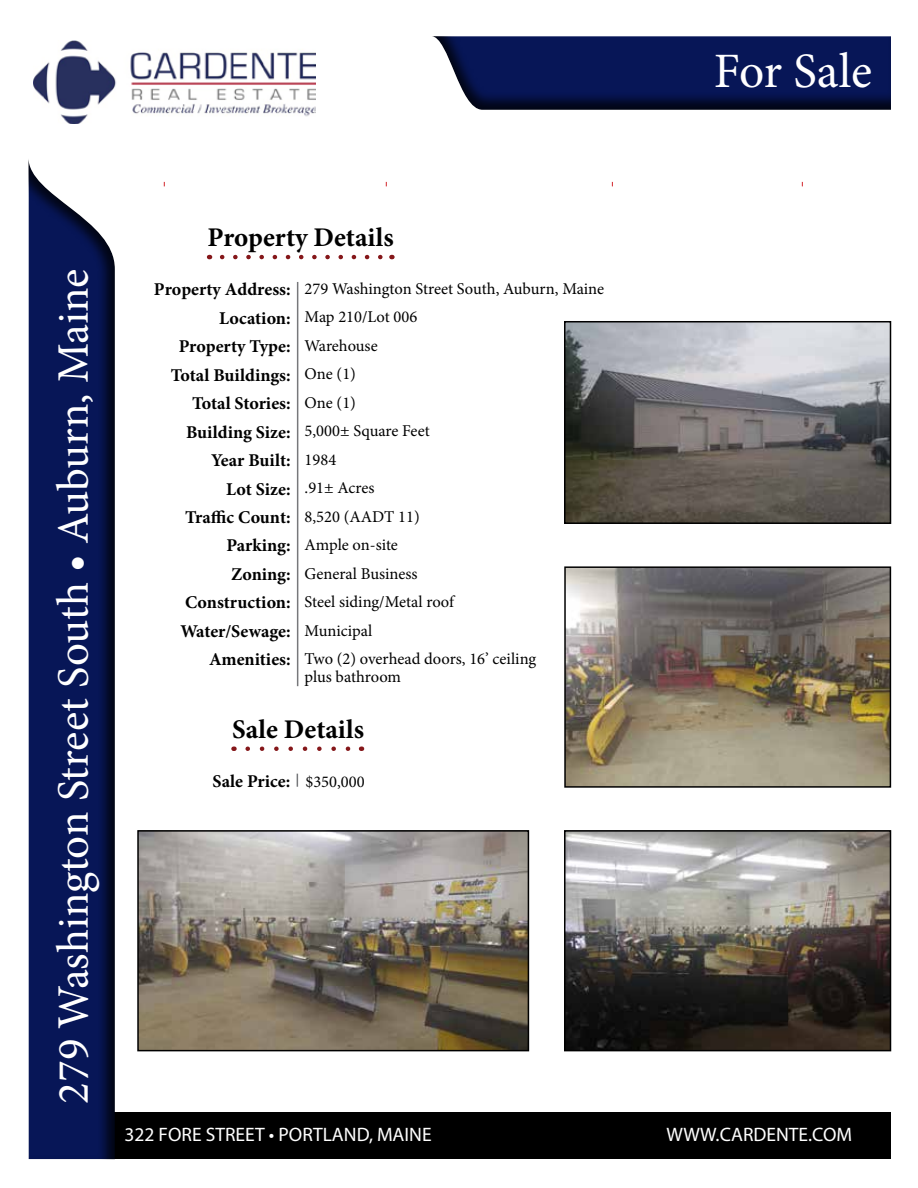
<style>
.page{position:relative;width:918px;height:1188px;background:#fff}
.page>*{position:absolute;margin:0;border:0;box-sizing:border-box;transform-origin:0 0}
.t1{font:49.5px "Minion Pro";color:#fff}
.t2{font:45px "Minion Pro";letter-spacing:-.005em;color:#fff}
.t3{font:700 27px "Minion Pro";color:#000}
.t4{font:19.5px "Myriad Pro";color:#fff}
.t5{font:700 18px/28.5px "Minion Pro";color:#000;text-align:right}
.t6{font:16.5px/28.5px "Minion Pro";color:#000}
</style>
<div class="page">
<div style="left:91px;top:1112px;width:800px;height:47px;background:#000"></div>
<img style="left:34px;top:41px;width:282px;height:82px">
<svg style="left:297px;top:774px;width:1px;height:13px"></svg>
<div style="left:27px;top:156px;width:89px;height:1004px;background:#000;opacity:.75"></div>
<div style="left:430px;top:35px;width:462px;height:75px;background:#000;opacity:.75"></div>
<svg style="left:248px;top:747px;width:103px;height:4px"></svg>
<hr style="left:297px;top:282px;width:1px;height:404px;background:#77787b">
<img style="left:567px;top:569px;width:321px;height:216px">
<div style="left:564px;top:566px;width:327px;height:222px;border:2px solid #000"></div>
<img style="left:567px;top:324px;width:321px;height:197px">
<div style="left:564px;top:321px;width:327px;height:203px;border:2px solid #000"></div>
<svg style="left:222px;top:255px;width:161px;height:4px"></svg>
<img style="left:567px;top:833px;width:321px;height:215px">
<div style="left:564px;top:830px;width:327px;height:221px;border:2px solid #000"></div>
<img style="left:140px;top:833px;width:386px;height:215px">
<div style="left:137px;top:830px;width:392px;height:221px;border:2px solid #000"></div>
<h1 class="t1" style="left:714px;top:38px;width:160px">For Sale</h1>
<h2 class="t2" style="left:43px;top:1104px;width:836px;rotate:-90deg">279 Washington Street South • Auburn, Maine</h2>
<h3 class="t3" style="left:208px;top:219px;width:188px">Property Details</h3>
<p class="t5" style="left:154px;top:275px;width:138px">Property Address:<br>Location:<br>Property Type:<br>Total Buildings:<br>Total Stories:<br>Building Size:<br>Year Built:<br>Lot Size:<br>Traffic Count:<br>Parking:<br>Zoning:<br>Construction:<br>Water/Sewage:<br>Amenities:</p>
<p class="t6" style="left:305px;top:275px;width:301px">279 Washington Street South, Auburn, Maine<br>Map 210/Lot 006<br>Warehouse<br>One (1)<br>One (1)<br>5,000± Square Feet<br>1984<br>.91± Acres<br>8,520 (AADT 11)<br>Ample on-site<br>General Business<br>Steel siding/Metal roof<br>Municipal<br>Two (2) overhead doors, 16’ ceiling</p>
<p class="t6" style="left:305px;top:663px;width:98px">plus bathroom</p>
<h3 class="t3" style="left:232px;top:710px;width:134px">Sale Details</h3>
<p class="t5" style="left:212px;top:767px;width:79px">Sale Price:</p>
<p class="t6" style="left:305px;top:767px;width:61px">$350,000</p>
<p class="t4" style="left:125px;top:1122px;width:309px">322 FORE STREET • PORTLAND, MAINE</p>
<p class="t4" style="left:667px;top:1122px;width:187px">WWW.CARDENTE.COM</p>
</div>
